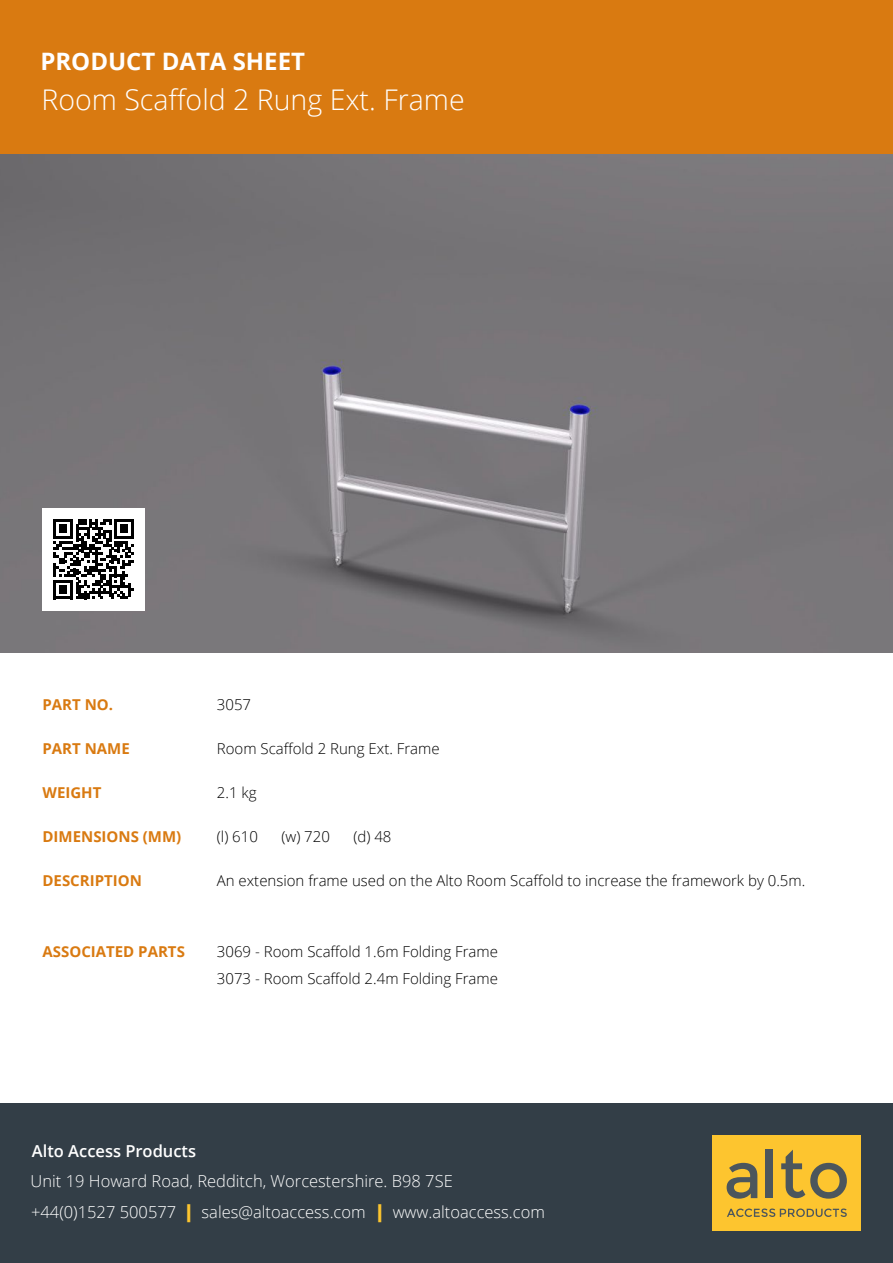
<style>
.page{position:relative;width:893px;height:1263px;background:#fff}
.page>*{position:absolute;margin:0;border:0;box-sizing:border-box;transform-origin:0 0}
.t1{font:300 28.5px "Open Sans";color:#fff}
.t2{font:700 24px "Open Sans";color:#fff}
.t3{font:300 16.5px/31.5px "Open Sans";color:#fff}
.t4{font:600 16.5px "Open Sans";color:#fff}
.t5{font:300 15px/27px "Open Sans";color:#000}
.t6{font:700 15px "Open Sans";color:#d97a11}
.s1{font-weight:600;font-size:18px;color:#fdc52f}
</style>
<div class="page">
<div style="left:0;top:1103px;width:893px;height:160px;background:#333e47"></div>
<div style="left:712px;top:1135px;width:149px;height:96px;background:#fdc52f"></div>
<svg style="left:727px;top:1163px;width:30px;height:36px"></svg>
<div style="left:766px;top:1149px;width:7px;height:49px;background:#4c565c"></div>
<svg style="left:781px;top:1149px;width:66px;height:50px"></svg>
<svg style="left:727px;top:1208px;width:120px;height:9px"></svg>
<div style="left:0;top:0;width:893px;height:154px;background:#d97a11"></div>
<img style="left:0;top:154px;width:893px;height:499px">
<svg style="left:43px;top:508px;width:102px;height:102px"></svg>
<h2 class="t2" style="left:40px;top:44px;width:266px">PRODUCT DATA SHEET</h2>
<h1 class="t1" style="left:41px;top:80px;width:425px">Room Scaffold 2 Rung Ext. Frame</h1>
<p class="t6" style="left:43px;top:694px;width:72px">PART NO.</p>
<p class="t6" style="left:43px;top:738px;width:89px">PART NAME</p>
<p class="t6" style="left:43px;top:782px;width:60px">WEIGHT</p>
<p class="t6" style="left:43px;top:826px;width:140px">DIMENSIONS (MM)</p>
<p class="t6" style="left:43px;top:870px;width:101px">DESCRIPTION</p>
<p class="t5" style="left:217px;top:691px;width:36px">3057</p>
<p class="t5" style="left:217px;top:735px;width:224px">Room Scaffold 2 Rung Ext. Frame</p>
<p class="t5" style="left:217px;top:779px;width:41px">2.1 kg</p>
<p class="t5" style="left:217px;top:823px;width:43px">(l) 610</p>
<p class="t5" style="left:281px;top:823px;width:50px">(w) 720</p>
<p class="t5" style="left:353px;top:823px;width:40px">(d) 48</p>
<p class="t5" style="left:217px;top:867px;width:590px">An extension frame used on the Alto Room Scaffold to increase the framework by 0.5m.</p>
<p class="t6" style="left:43px;top:941px;width:144px">ASSOCIATED PARTS</p>
<p class="t5" style="left:217px;top:938px;width:283px">3069 - Room Scaffold 1.6m Folding Frame<br>3073 - Room Scaffold 2.4m Folding Frame</p>
<p class="t4" style="left:32px;top:1139px;width:166px">Alto Access Products</p>
<p class="t3" style="left:31px;top:1164px;width:516px">Unit 19 Howard Road, Redditch, Worcestershire. B98 7SE<br>+44(0)1527 500577 <span class="s1">|</span> sales@altoaccess.com <span class="s1">|</span> www.altoaccess.com</p>
</div>
